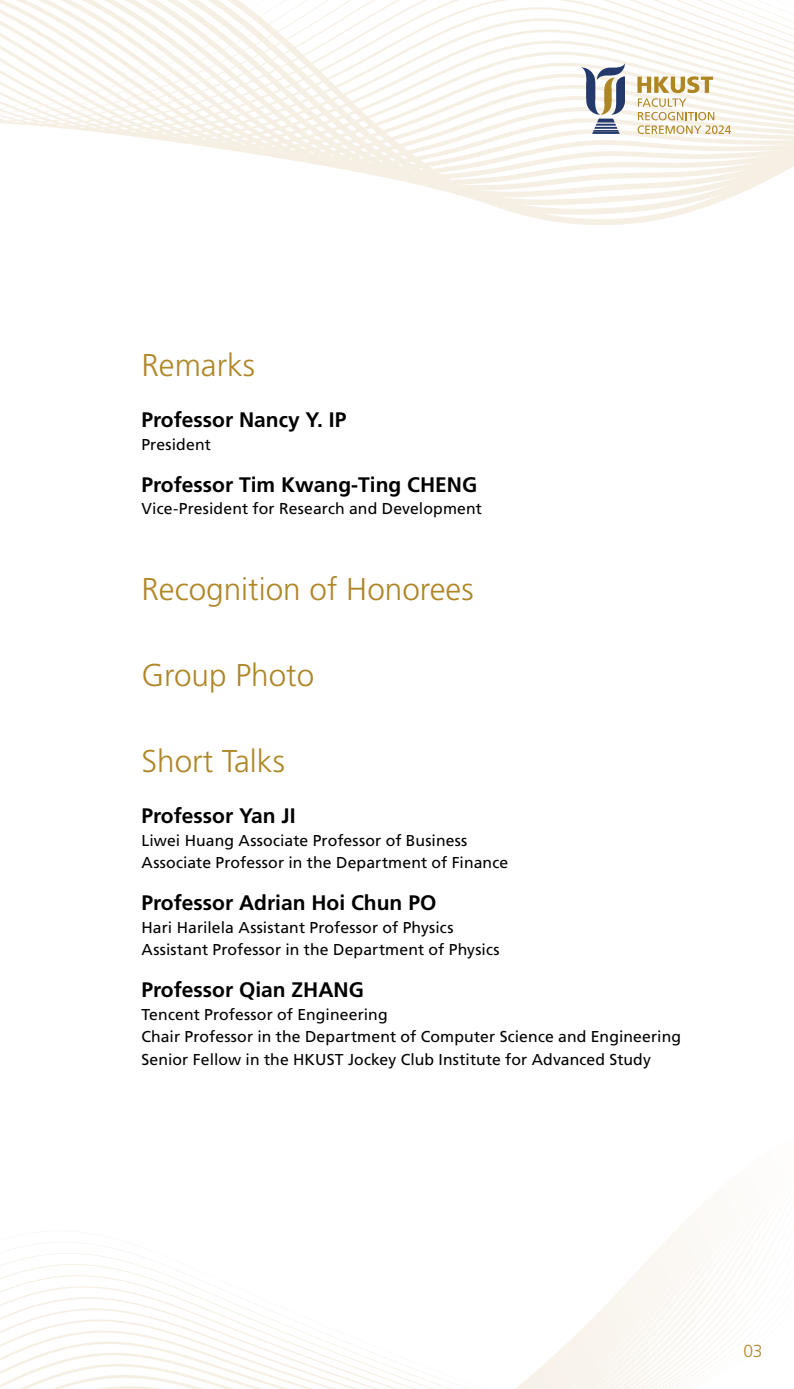
<style>
.page{position:relative;width:794px;height:1389px;background:#fff}
.page>*{position:absolute;margin:0;border:0;box-sizing:border-box;transform-origin:0 0}
.t1{font:300 31.5px "Frutiger LT Std";color:#af8628}
.t2{font:700 21px "Frutiger LT Std";color:#000}
.t3{font:300 17.5px "Frutiger LT Std";color:#af8628}
.t4{font:15.75px/22.8px "Frutiger LT Std";letter-spacing:.005em;color:#000}
</style>
<div class="page">
<svg style="left:0;top:1227px;width:736px;height:162px"></svg>
<svg style="left:0;top:0;width:794px;height:225px"></svg>
<svg style="left:637px;top:76px;width:94px;height:58px"></svg>
<svg style="left:581px;top:63px;width:44px;height:71px"></svg>
<h1 class="t1" style="left:141px;top:347px;width:115px">Remarks</h1>
<h2 class="t2" style="left:141px;top:408px;width:206px">Professor Nancy Y. IP</h2>
<p class="t4" style="left:141px;top:433px;width:71px">President</p>
<h2 class="t2" style="left:141px;top:472px;width:337px">Professor Tim Kwang-Ting CHENG</h2>
<p class="t4" style="left:141px;top:498px;width:342px">Vice-President for Research and Development</p>
<h1 class="t1" style="left:141px;top:571px;width:334px">Recognition of Honorees</h1>
<h1 class="t1" style="left:141px;top:657px;width:174px">Group Photo</h1>
<h1 class="t1" style="left:141px;top:743px;width:145px">Short Talks</h1>
<h2 class="t2" style="left:141px;top:803px;width:156px">Professor Yan JI</h2>
<p class="t4" style="left:141px;top:829px;width:368px">Liwei Huang Associate Professor of Business<br>Associate Professor in the Department of Finance</p>
<h2 class="t2" style="left:141px;top:890px;width:296px">Professor Adrian Hoi Chun PO</h2>
<p class="t4" style="left:141px;top:916px;width:360px">Hari Harilela Assistant Professor of Physics<br>Assistant Professor in the Department of Physics</p>
<h2 class="t2" style="left:141px;top:977px;width:224px">Professor Qian ZHANG</h2>
<p class="t4" style="left:141px;top:1003px;width:541px">Tencent Professor of Engineering<br>Chair Professor in the Department of Computer Science and Engineering<br>Senior Fellow in the HKUST Jockey Club Institute for Advanced Study</p>
<p class="t3" style="left:743px;top:1342px;width:21px">03</p>
</div>
